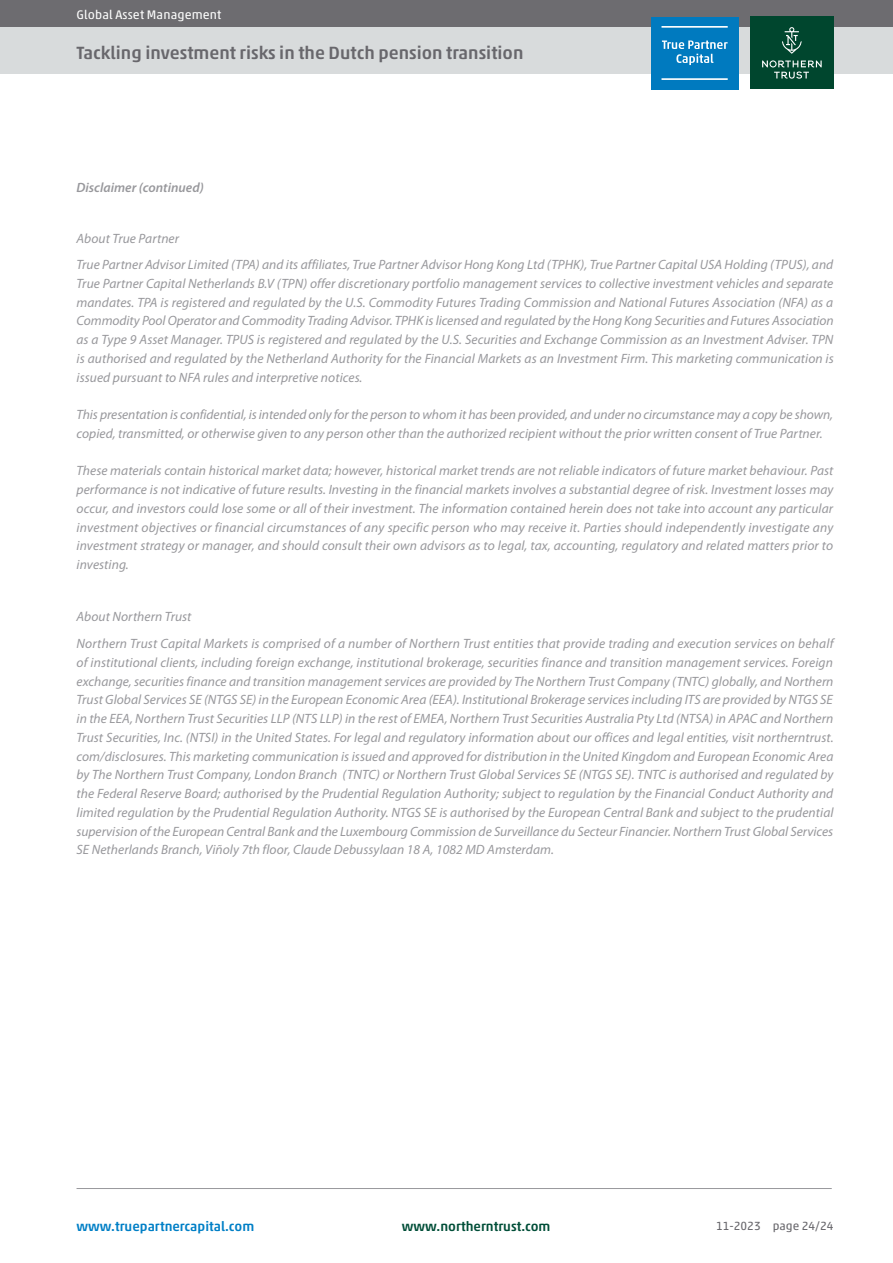
<style>
.page{position:relative;width:893px;height:1263px;background:#fff}
.page>*{position:absolute;margin:0;border:0;box-sizing:border-box;transform-origin:0 0}
.t1{font:500 18px "Akko Std";color:#68676c}
.t2{font:italic 13.5px/18.8px "Myriad Pro";letter-spacing:.005em;color:#98989c;text-align:justify}
.t3{font:500 13.5px "Akko Std";color:#007fc6}
.t4{font:500 13.5px "Akko Std";color:#004e38}
.t5{font:italic 600 13.5px "Myriad Pro";color:#98989c}
.t6{font:12.6px "Akko Std";letter-spacing:.01em;color:#fff}
.t7{font:12px "Akko Std";color:#68676c}
</style>
<div class="page">
<div style="left:0;top:0;width:893px;height:74px;background:#d8dbdc"></div>
<div style="left:0;top:0;width:893px;height:27px;background:#6d6c70"></div>
<hr style="left:77px;top:1188px;width:755px;height:1px;background:#98989c">
<div style="left:651px;top:17px;width:87px;height:72px;background:#007abf"></div>
<svg style="left:662px;top:41px;width:66px;height:24px"></svg>
<hr style="left:661px;top:78px;width:67px;height:2px;background:#fff">
<hr style="left:661px;top:26px;width:67px;height:2px;background:#fff">
<div style="left:750px;top:16px;width:83px;height:73px;background:#00462e"></div>
<svg style="left:762px;top:60px;width:60px;height:19px"></svg>
<svg style="left:782px;top:27px;width:20px;height:27px"></svg>
<p class="t6" style="left:77px;top:7px;width:146px">Global Asset Management</p>
<h1 class="t1" style="left:77px;top:42px;width:448px">Tackling investment risks in the Dutch pension transition</h1>
<p class="t5" style="left:77px;top:178px;width:129px">Disclaimer (continued)</p>
<p class="t2" style="left:77px;top:229px;width:104px">About True Partner</p>
<p class="t2" style="left:77px;top:255px;width:759px">True Partner Advisor Limited (TPA) and its affiliates, True Partner Advisor Hong Kong Ltd (TPHK), True Partner Capital USA Holding (TPUS), and True Partner Capital Netherlands B.V (TPN) offer discretionary portfolio management services to collective investment vehicles and separate mandates. TPA is registered and regulated by the U.S. Commodity Futures Trading Commission and National Futures Association (NFA) as a Commodity Pool Operator and Commodity Trading Advisor. TPHK is licensed and regulated by the Hong Kong Securities and Futures Association as a Type 9 Asset Manager. TPUS is registered and regulated by the U.S. Securities and Exchange Commission as an Investment Adviser. TPN is authorised and regulated by the Netherland Authority for the Financial Markets as an Investment Firm. This marketing communication is issued pursuant to NFA rules and interpretive notices.</p>
<p class="t2" style="left:77px;top:405px;width:758px">This presentation is confidential, is intended only for the person to whom it has been provided, and under no circumstance may a copy be shown, copied, transmitted, or otherwise given to any person other than the authorized recipient without the prior written consent of True Partner.</p>
<p class="t2" style="left:77px;top:461px;width:758px">These materials contain historical market data; however, historical market trends are not reliable indicators of future market behaviour. Past performance is not indicative of future results. Investing in the financial markets involves a substantial degree of risk. Investment losses may occur, and investors could lose some or all of their investment. The information contained herein does not take into account any particular investment objectives or financial circumstances of any specific person who may receive it. Parties should independently investigate any investment strategy or manager, and should consult their own advisors as to legal, tax, accounting, regulatory and related matters prior to investing.</p>
<p class="t2" style="left:77px;top:607px;width:117px">About Northern Trust</p>
<p class="t2" style="left:77px;top:634px;width:759px">Northern Trust Capital Markets is comprised of a number of Northern Trust entities that provide trading and execution services on behalf of institutional clients, including foreign exchange, institutional brokerage, securities finance and transition management services. Foreign exchange, securities finance and transition management services are provided by The Northern Trust Company (TNTC) globally, and Northern Trust Global Services SE (NTGS SE) in the European Economic Area (EEA). Institutional Brokerage services including ITS are provided by NTGS SE in the EEA, Northern Trust Securities LLP (NTS LLP) in the rest of EMEA, Northern Trust Securities Australia Pty Ltd (NTSA) in APAC and Northern Trust Securities, Inc. (NTSI) in the United States. For legal and regulatory information about our offices and legal entities, visit northerntrust. com/disclosures. This marketing communication is issued and approved for distribution in the United Kingdom and European Economic Area by The Northern Trust Company, London Branch (TNTC) or Northern Trust Global Services SE (NTGS SE). TNTC is authorised and regulated by the Federal Reserve Board; authorised by the Prudential Regulation Authority; subject to regulation by the Financial Conduct Authority and limited regulation by the Prudential Regulation Authority. NTGS SE is authorised by the European Central Bank and subject to the prudential supervision of the European Central Bank and the Luxembourg Commission de Surveillance du Secteur Financier. Northern Trust Global Services SE Netherlands Branch, Viñoly 7th floor, Claude Debussylaan 18 A, 1082 MD Amsterdam.</p>
<p class="t3" style="left:77px;top:1218px;width:179px">www.truepartnercapital.com</p>
<p class="t4" style="left:402px;top:1218px;width:150px">www.northerntrust.com</p>
<p class="t7" style="left:716px;top:1218px;width:119px">11-2023 page 24/24</p>
</div>
